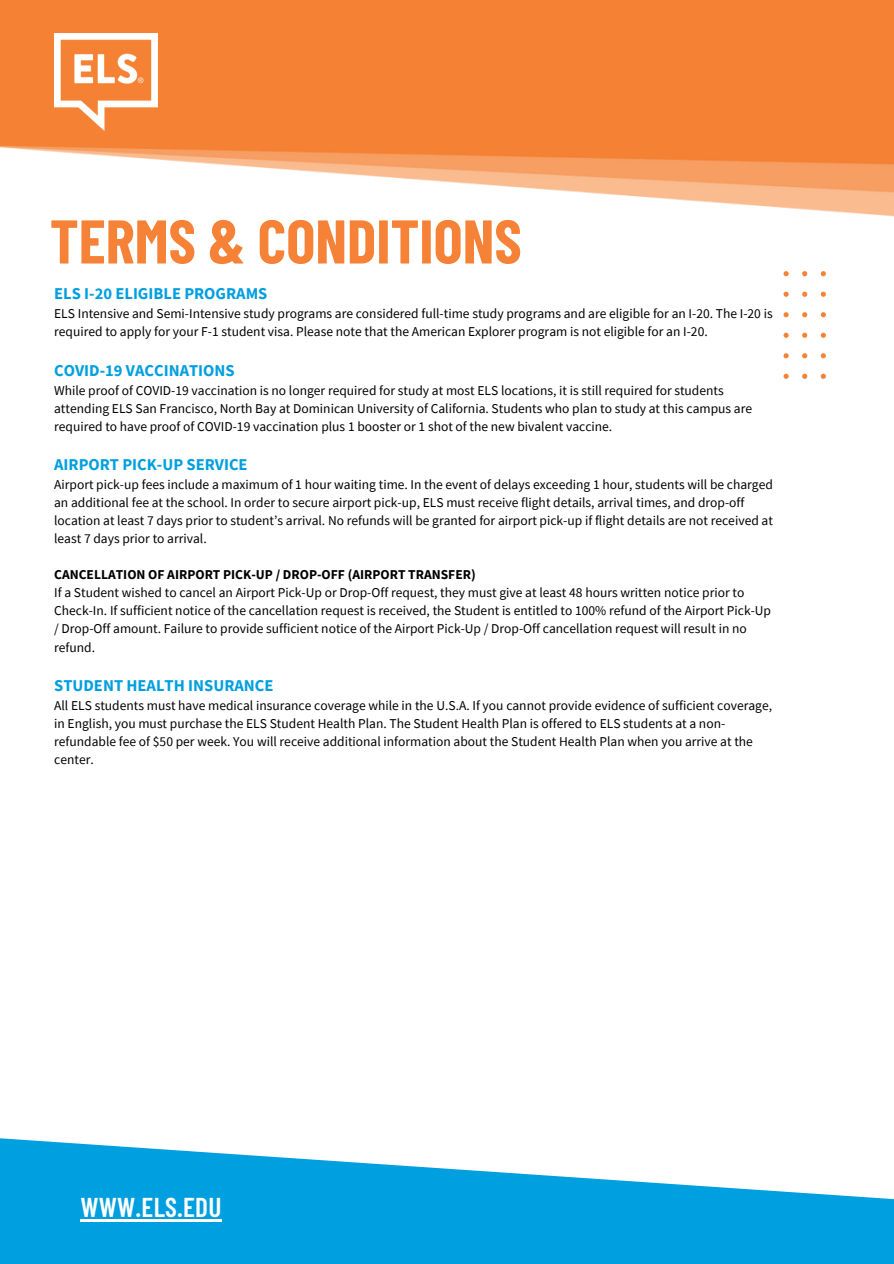
<style>
.page{position:relative;width:894px;height:1264px;background:#fff}
.page>*{position:absolute;margin:0;border:0;box-sizing:border-box;transform-origin:0 0}
.t1{font:700 61.5px "Barlow Condensed";color:#f58236}
.t2{font:600 27.3px "Barlow Condensed";letter-spacing:.01em;color:#fff}
.t3{font:700 16.5px "Source Sans Pro";color:#009fdf}
.t4{font:13.5px/18px "Source Sans Pro";color:#000}
.t5{font:700 13.5px "Source Sans Pro";color:#000}
</style>
<div class="page">
<img style="left:0;top:0;width:893px;height:217px">
<img style="left:54px;top:33px;width:104px;height:97px">
<svg style="left:0;top:1138px;width:893px;height:125px;fill:#009fdf"></svg>
<hr style="left:81px;top:1219px;width:140px;height:2px;background:#fff">
<img style="left:783px;top:271px;width:43px;height:108px">
<h1 class="t1" style="left:50px;top:202px;width:473px">TERMS &amp; CONDITIONS</h1>
<p class="t3" style="left:54px;top:283px;width:215px">ELS I-20 ELIGIBLE PROGRAMS</p>
<p class="t4" style="left:54px;top:304px;width:719px">ELS Intensive and Semi-Intensive study programs are considered full-time study programs and are eligible for an I-20. The I-20 is required to apply for your F-1 student visa. Please note that the American Explorer program is not eligible for an I-20.</p>
<p class="t3" style="left:54px;top:359px;width:182px">COVID-19 VACCINATIONS</p>
<p class="t4" style="left:54px;top:381px;width:699px">While proof of COVID-19 vaccination is no longer required for study at most ELS locations, it is still required for students attending ELS San Francisco, North Bay at Dominican University of California. Students who plan to study at this campus are required to have proof of COVID-19 vaccination plus 1 booster or 1 shot of the new bivalent vaccine.</p>
<p class="t3" style="left:54px;top:454px;width:195px">AIRPORT PICK-UP SERVICE</p>
<p class="t4" style="left:54px;top:475px;width:720px">Airport pick-up fees include a maximum of 1 hour waiting time. In the event of delays exceeding 1 hour, students will be charged an additional fee at the school. In order to secure airport pick-up, ELS must receive flight details, arrival times, and drop-off location at least 7 days prior to student’s arrival. No refunds will be granted for airport pick-up if flight details are not received at least 7 days prior to arrival.</p>
<p class="t5" style="left:54px;top:566px;width:423px">CANCELLATION OF AIRPORT PICK-UP / DROP-OFF (AIRPORT TRANSFER)</p>
<p class="t4" style="left:54px;top:583px;width:718px">If a Student wished to cancel an Airport Pick-Up or Drop-Off request, they must give at least 48 hours written notice prior to Check-In. If sufficient notice of the cancellation request is received, the Student is entitled to 100% refund of the Airport Pick-Up / Drop-Off amount. Failure to provide sufficient notice of the Airport Pick-Up / Drop-Off cancellation request will result in no refund.</p>
<p class="t3" style="left:54px;top:674px;width:221px">STUDENT HEALTH INSURANCE</p>
<p class="t4" style="left:54px;top:696px;width:719px">All ELS students must have medical insurance coverage while in the U.S.A. If you cannot provide evidence of sufficient coverage, in English, you must purchase the ELS Student Health Plan. The Student Health Plan is offered to ELS students at a non&shy;refundable fee of $50 per week. You will receive additional information about the Student Health Plan when you arrive at the center.</p>
<h2 class="t2" style="left:81px;top:1189px;width:142px">WWW.ELS.EDU</h2>
</div>
